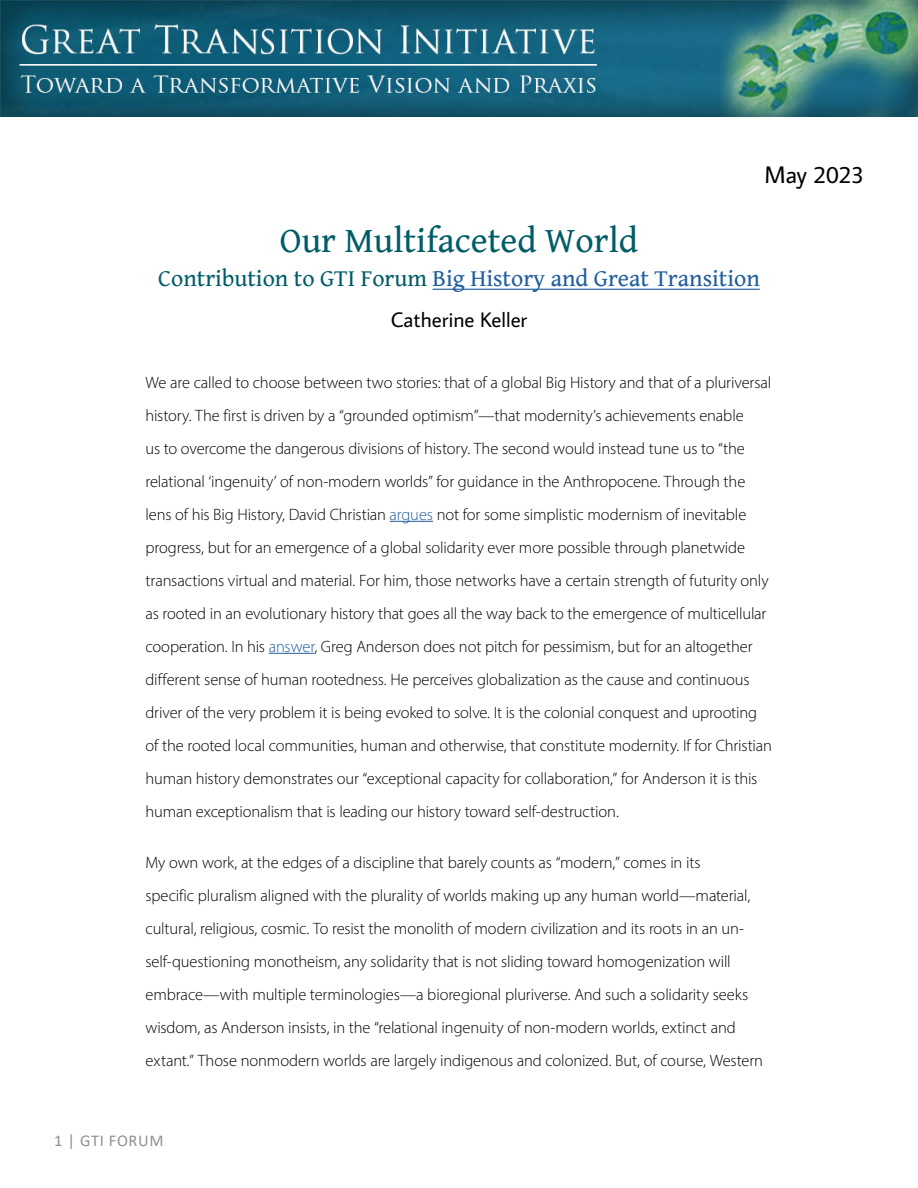
<style>
.page{position:relative;width:918px;height:1188px;background:#fff}
.page>*{position:absolute;margin:0;border:0;box-sizing:border-box;transform-origin:0 0}
.t1{font:36px "Gentium Book Basic";color:#005c67}
.t2{font:24px "Gentium Book Basic";color:#215e9e}
.t3{font:24px "Average Sans";letter-spacing:-.01em;color:#000}
.t4{font:21px "Average Sans";color:#000}
.t5{font:300 16.5px/33px "Myriad Pro";letter-spacing:-.01em;color:#000}
.t6{font:16.5px "Calibri";letter-spacing:.04em;color:#8e9092}
.s1{color:#005c67}
.s2{color:#215e9e}
</style>
<div class="page">
<img style="left:0;top:1px;width:918px;height:116px">
<hr style="left:390px;top:521px;width:43px;height:1px;background:#215e9e">
<hr style="left:269px;top:653px;width:45px;height:1px;background:#215e9e">
<hr style="left:433px;top:289px;width:327px;height:1px;background:#215e9e">
<h1 class="t1" style="left:280px;top:213px;width:360px">Our Multifaceted World</h1>
<h2 class="t3" style="left:765px;top:158px;width:101px">May 2023</h2>
<h2 class="t2" style="left:158px;top:261px;width:603px"><span class="s1">Contribution to GTI Forum</span> Big History and Great Transition</h2>
<p class="t4" style="left:391px;top:306px;width:138px">Catherine Keller</p>
<p class="t5" style="left:146px;top:366px;width:628px">We are called to choose between two stories: that of a global Big History and that of a pluriversal history. The first is driven by a “grounded optimism”—that modernity’s achievements enable<br>us to overcome the dangerous divisions of history. The second would instead tune us to “the relational ‘ingenuity’ of non-modern worlds” for guidance in the Anthropocene. Through the lens of his Big History, David Christian <span class="s2">argues</span> not for some simplistic modernism of inevitable progress, but for an emergence of a global solidarity ever more possible through planetwide transactions virtual and material. For him, those networks have a certain strength of futurity only as rooted in an evolutionary history that goes all the way back to the emergence of multicellular cooperation. In his <span class="s2">answer</span>, Greg Anderson does not pitch for pessimism, but for an altogether different sense of human rootedness. He perceives globalization as the cause and continuous driver of the very problem it is being evoked to solve. It is the colonial conquest and uprooting of the rooted local communities, human and otherwise, that constitute modernity. If for Christian human history demonstrates our “exceptional capacity for collaboration,” for Anderson it is this human exceptionalism that is leading our history toward self-destruction.</p>
<p class="t5" style="left:146px;top:846px;width:619px">My own work, at the edges of a discipline that barely counts as “modern,” comes in its<br>specific pluralism aligned with the plurality of worlds making up any human world—material, cultural, religious, cosmic. To resist the monolith of modern civilization and its roots in an un&shy;self-questioning monotheism, any solidarity that is not sliding toward homogenization will embrace—with multiple terminologies—a bioregional pluriverse. And such a solidarity seeks wisdom, as Anderson insists, in the “relational ingenuity of non-modern worlds, extinct and extant.” Those nonmodern worlds are largely indigenous and colonized. But, of course, Western</p>
<p class="t6" style="left:54px;top:1129px;width:111px">1 | GTI FORUM</p>
</div>
